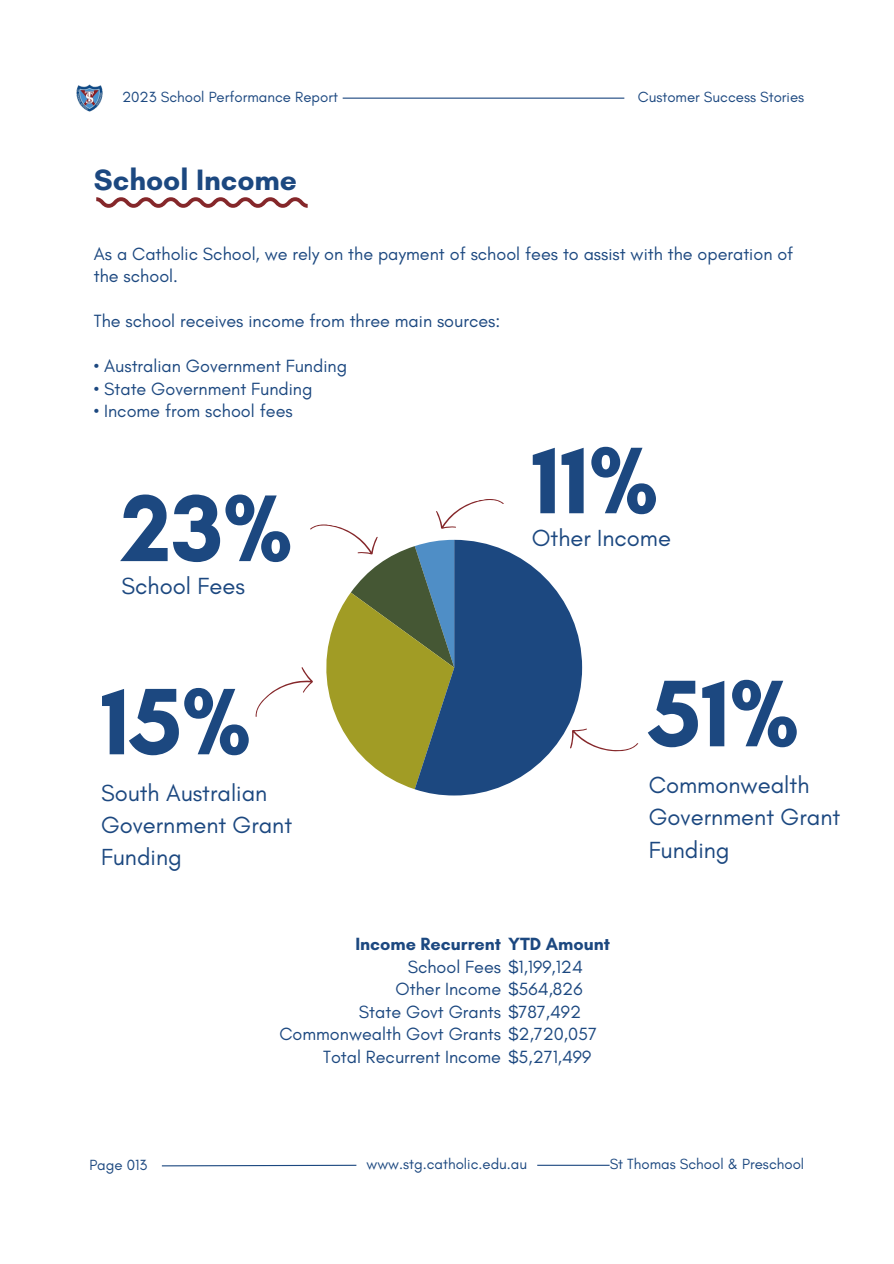
<style>
.page{position:relative;width:894px;height:1264px;background:#fff}
.page>*{position:absolute;margin:0;border:0;box-sizing:border-box;transform-origin:0 0}
.t1{font:700 96.45px "Glacial Indifference";color:#1c4880}
.t2{font:700 96.3px "Glacial Indifference";color:#1c4880}
.t3{font:700 96.15px "Glacial Indifference";color:#1c4880}
.t4{font:700 30px "Glacial Indifference";color:#1c4880}
.t5{font:23.85px "Glacial Indifference";color:#1c4880}
.t6{font:23.7px/32.4px "Glacial Indifference";color:#1c4880}
.t7{font:18px/22.5px "Glacial Indifference";color:#1c4880}
.t8{font:700 18px "Glacial Indifference";color:#1c4880}
.t9{font:15px "Glacial Indifference";color:#1c4880}
</style>
<div class="page">
<hr style="left:342px;top:98px;width:282px;height:1px;background:#1c4880">
<svg style="left:161px;top:1164px;width:196px;height:2px"></svg>
<hr style="left:537px;top:1164px;width:72px;height:1px;background:#1c4880">
<img style="left:76px;top:84px;width:26px;height:27px">
<svg style="left:96px;top:197px;width:211px;height:10px"></svg>
<svg style="left:255px;top:499px;width:383px;height:296px"></svg>
<p class="t9" style="left:122px;top:88px;width:217px">2023 School Performance Report</p>
<p class="t4" style="left:94px;top:161px;width:205px">School Income</p>
<h2 class="t9" style="left:637px;top:88px;width:168px">Customer Success Stories</h2>
<h4 class="t7" style="left:94px;top:242px;width:700px">As a Catholic School, we rely on the payment of school fees to assist with the operation of the school.</h4>
<h1 class="t7" style="left:94px;top:310px;width:408px">The school receives income from three main sources:</h1>
<h1 class="t7" style="left:94px;top:355px;width:254px">• Australian Government Funding</h1>
<h1 class="t7" style="left:94px;top:377px;width:220px">• State Government Funding</h1>
<h1 class="t7" style="left:94px;top:400px;width:200px">• Income from school fees</h1>
<h1 class="t1" style="left:121px;top:469px;width:172px">23%</h1>
<h3 class="t5" style="left:121px;top:571px;width:125px">School Fees</h3>
<p class="t3" style="left:101px;top:663px;width:151px">15%</p>
<h3 class="t6" style="left:101px;top:776px;width:192px">South Australian<br>Government Grant<br>Funding</h3>
<p class="t2" style="left:531px;top:422px;width:128px">11%</p>
<h1 class="t6" style="left:531px;top:521px;width:141px">Other Income</h1>
<p class="t2" style="left:648px;top:654px;width:151px">51%</p>
<p class="t6" style="left:648px;top:768px;width:193px">Commonwealth<br>Government Grant<br>Funding</p>
<p class="t8" style="left:355px;top:933px;width:256px">Income Recurrent YTD Amount</p>
<p class="t7" style="left:407px;top:955px;width:177px">School Fees $1,199,124</p>
<p class="t7" style="left:395px;top:977px;width:188px">Other Income $564,826</p>
<p class="t7" style="left:359px;top:1000px;width:224px">State Govt Grants $787,492</p>
<p class="t7" style="left:279px;top:1022px;width:319px">Commonwealth Govt Grants $2,720,057</p>
<p class="t7" style="left:323px;top:1045px;width:270px">Total Recurrent Income $5,271,499</p>
<p class="t9" style="left:89px;top:1155px;width:59px">Page 013</p>
<h4 class="t9" style="left:366px;top:1154px;width:162px">www.stg.catholic.edu.au</h4>
<h4 class="t9" style="left:609px;top:1154px;width:196px">St Thomas School &amp; Preschool</h4>
</div>
